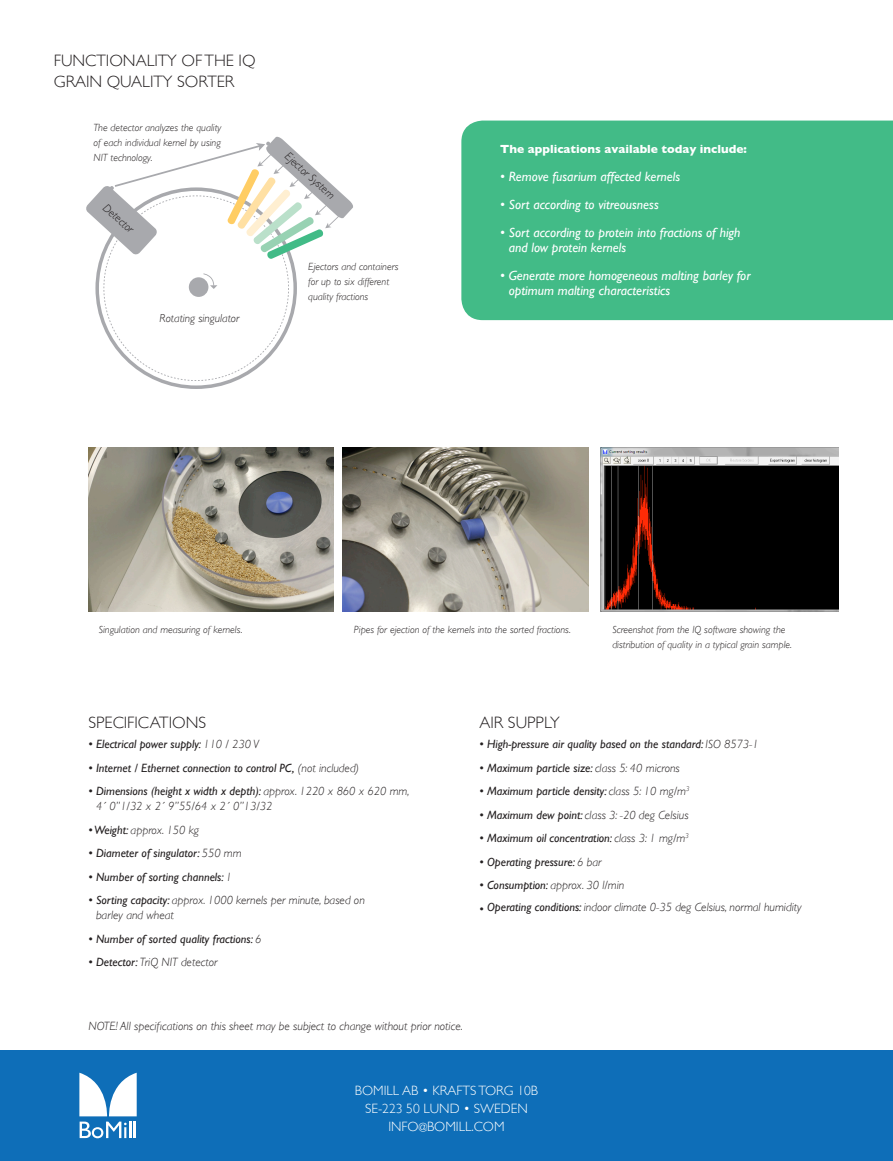
<style>
.page{position:relative;width:893px;height:1161px;background:#fff}
.page>*{position:absolute;margin:0;border:0;box-sizing:border-box;transform-origin:0 0}
.t1{font:300 16.5px/21px "Gill Sans";color:#231f20}
.t2{font:italic 13.5px/15px "Gill Sans";color:#fff}
.t3{font:300 13.5px/18px "Gill Sans";color:#fff;text-align:center}
.t4{font:italic 300 12px/15px "Gill Sans";color:#231f20}
.t5{font:italic 12px "Gill Sans";color:#231f20}
.t6{font:700 12px "Gill Sans";color:#fff}
.t7{font:italic 300 11.55px "Gill Sans";color:#231f20}
.t8{font:italic 300 10.35px/15px "Gill Sans";color:#231f20}
.s1{font-weight:300}
.s2{font-weight:400}
.s3{font-size:10.5px}
</style>
<div class="page">
<svg style="left:86px;top:136px;width:267px;height:253px"></svg>
<div style="left:461px;top:121px;width:432px;height:199px;background:#42bb87"></div>
<div style="left:0;top:1050px;width:893px;height:111px;background:#0e6eb8"></div>
<svg style="left:79px;top:1073px;width:58px;height:65px"></svg>
<img style="left:343px;top:448px;width:245px;height:163px">
<img style="left:601px;top:448px;width:238px;height:163px">
<img style="left:88px;top:448px;width:246px;height:163px">
<h1 class="t1" style="left:54px;top:49px;width:203px">FUNCTIONALITY OF THE IQ<br>GRAIN QUALITY SORTER</h1>
<p class="t8" style="left:94px;top:120px;width:129px;text-align:justify">The detector analyzes the quality of each individual kernel by using NIT technology.</p>
<p class="t7" style="left:109px;top:201px;width:39px;rotate:42deg">Detector</p>
<p class="t7" style="left:160px;top:312px;width:81px">Rotating singulator</p>
<p class="t7" style="left:291px;top:150px;width:64px;rotate:42deg">Ejector System</p>
<p class="t8" style="left:308px;top:259px;width:92px">Ejectors and containers for up to six different quality fractions</p>
<p class="t6" style="left:500px;top:140px;width:248px">The applications available today include:</p>
<p class="t2" style="left:500px;top:169px;width:181px">• Remove fusarium affected kernels</p>
<p class="t2" style="left:500px;top:197px;width:160px">• Sort according to vitreousness</p>
<p class="t2" style="left:509px;top:225px;width:233px;text-indent:-9px">• Sort according to protein into fractions of high and low protein kernels</p>
<p class="t2" style="left:509px;top:267px;width:243px;text-indent:-9px">• Generate more homogeneous malting barley for optimum malting characteristics</p>
<p class="t8" style="left:99px;top:622px;width:145px">Singulation and measuring of kernels.</p>
<p class="t8" style="left:354px;top:622px;width:219px">Pipes for ejection of the kernels into the sorted fractions.</p>
<p class="t8" style="left:612px;top:622px;width:181px">Screenshot from the IQ software showing the distribution of quality in a typical grain sample.</p>
<h1 class="t1" style="left:88px;top:711px;width:119px">SPECIFICATIONS</h1>
<p class="t5" style="left:88px;top:737px;width:172px">• Electrical power supply: <span class="s1">110 / 230 V</span></p>
<p class="t5" style="left:88px;top:761px;width:272px">• Internet / Ethernet connection to control PC, <span class="s1">(not included)</span></p>
<p class="t4" style="left:96px;top:784px;width:315px;text-indent:-8px"><span class="s2">• Dimensions (height x width x depth):</span> approx. 1220 x 860 x 620 mm,<br>4´ 0”1/32 x 2´ 9”55/64 x 2´ 0”13/32</p>
<p class="t4" style="left:88px;top:822px;width:112px"><span class="s2">• Weight:</span> approx. 150 kg</p>
<p class="t5" style="left:88px;top:846px;width:155px">• Diameter of singulator: <span class="s1">550 mm</span></p>
<p class="t5" style="left:88px;top:870px;width:145px">• Number of sorting channels: <span class="s1">1</span></p>
<p class="t4" style="left:96px;top:893px;width:270px;text-indent:-8px"><span class="s2">• Sorting capacity:</span> approx. 1000 kernels per minute, based on barley and wheat</p>
<p class="t5" style="left:88px;top:932px;width:175px">• Number of sorted quality fractions: <span class="s1">6</span></p>
<p class="t4" style="left:88px;top:955px;width:130px"><span class="s2">• Detector:</span> TriQ NIT detector</p>
<h1 class="t1" style="left:479px;top:711px;width:82px">AIR SUPPLY</h1>
<p class="t5" style="left:479px;top:737px;width:281px">• High-pressure air quality based on the standard: <span class="s1">ISO 8573-1</span></p>
<p class="t5" style="left:479px;top:761px;width:202px">• Maximum particle size: <span class="s1">class 5: 40 microns</span></p>
<p class="t5" style="left:479px;top:784px;width:212px">• Maximum particle density: <span class="s1">class 5: 10 mg/m</span><sup>3</sup></p>
<p class="t4" style="left:479px;top:807px;width:211px"><span class="s2">• Maximum dew point:</span> class 3: -20 deg Celsius</p>
<p class="t5" style="left:479px;top:831px;width:211px">• Maximum oil concentration: <span class="s1">class 3: 1 mg/m</span><sup>3</sup></p>
<p class="t5" style="left:479px;top:855px;width:123px">• Operating pressure: <span class="s1">6 bar</span></p>
<p class="t4" style="left:479px;top:878px;width:146px"><span class="s2">• Consumption:</span> approx. 30 l/min</p>
<p class="t4" style="left:479px;top:900px;width:324px"><span class="s2">• Operating conditions:</span> indoor climate 0-35 deg Celsius, normal humidity</p>
<p class="t4" style="left:88px;top:1018px;width:376px">NOTE! All specifications on this sheet may be subject to change without prior notice.</p>
<p class="t3" style="left:355px;top:1081px;width:185px">BOMILL AB • KRAFTS TORG 10B<br>SE-223 50 LUND • SWEDEN<br>INFO<span class="s3">@</span>BOMILL.COM</p>
</div>
